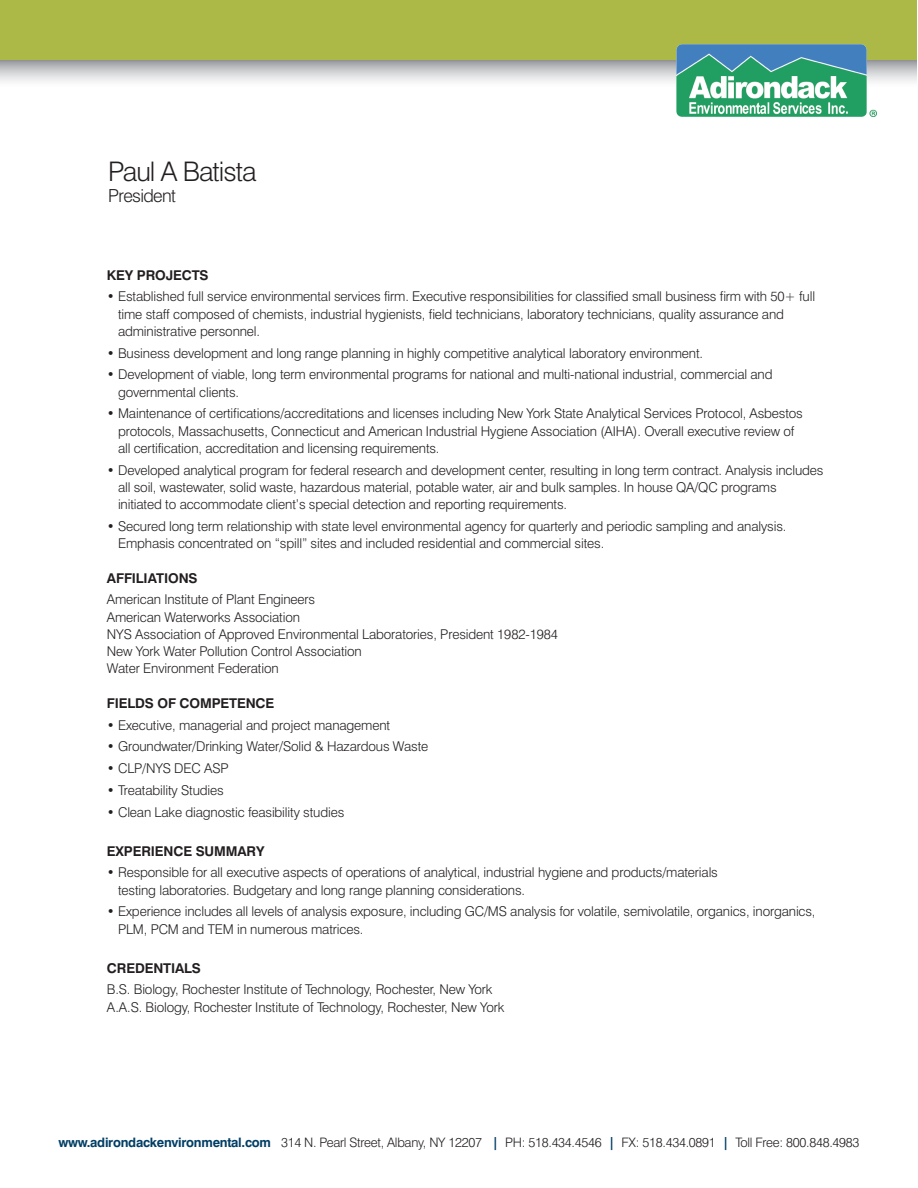
<style>
.page{position:relative;width:918px;height:1188px;background:#fff}
.page>*{position:absolute;margin:0;border:0;box-sizing:border-box;transform-origin:0 0}
.t1{font:300 27px "Swiss 721 BT";letter-spacing:-.035em;color:#231f20}
.t2{font:300 18px "Swiss 721 BT";letter-spacing:-.035em;color:#231f20}
.t3{font:300 13.5px/17.2px "Swiss 721 BT";letter-spacing:-.01em;color:#231f20}
.t4{font:700 13.5px "Swiss 721 BT";letter-spacing:-.01em;color:#231f20}
.t5{font:300 13.05px "Swiss 721 BT";letter-spacing:-.02em;color:#231f20}
.s1{font-weight:700;color:#003e65}
</style>
<div class="page">
<div style="left:0;top:0;width:917px;height:60px;background:#adb946"></div>
<img style="left:676px;top:44px;width:191px;height:73px;border-radius:6px">
<svg style="left:869px;top:109px;width:8px;height:8px"></svg>
<h1 class="t1" style="left:108px;top:162px;width:150px">Paul A Batista</h1>
<h2 class="t2" style="left:108px;top:189px;width:69px">President</h2>
<p class="t4" style="left:107px;top:270px;width:103px">KEY PROJECTS</p>
<p class="t3" style="left:118px;top:289px;width:699px;text-indent:-11px">• Established full service environmental services firm. Executive responsibilities for classified small business firm with 50+ full time staff composed of chemists, industrial hygienists, field technicians, laboratory technicians, quality assurance and administrative personnel.</p>
<p class="t3" style="left:107px;top:346px;width:598px">• Business development and long range planning in highly competitive analytical laboratory environment.</p>
<p class="t3" style="left:118px;top:367px;width:656px;text-indent:-11px">• Development of viable, long term environmental programs for national and multi-national industrial, commercial and governmental clients.</p>
<p class="t3" style="left:118px;top:406px;width:686px;text-indent:-11px">• Maintenance of certifications/accreditations and licenses including New York State Analytical Services Protocol, Asbestos protocols, Massachusetts, Connecticut and American Industrial Hygiene Association (AIHA). Overall executive review of all certification, accreditation and licensing requirements.</p>
<p class="t3" style="left:118px;top:463px;width:707px;text-indent:-11px">• Developed analytical program for federal research and development center, resulting in long term contract. Analysis includes all soil, wastewater, solid waste, hazardous material, potable water, air and bulk samples. In house QA/QC programs initiated to accommodate client’s special detection and reporting requirements.</p>
<p class="t3" style="left:118px;top:519px;width:670px;text-indent:-11px">• Secured long term relationship with state level environmental agency for quarterly and periodic sampling and analysis.<br>Emphasis concentrated on “spill” sites and included residential and commercial sites.</p>
<p class="t4" style="left:107px;top:573px;width:92px">AFFILIATIONS</p>
<p class="t3" style="left:107px;top:592px;width:453px">American Institute of Plant Engineers<br>American Waterworks Association<br>NYS Association of Approved Environmental Laboratories, President 1982-1984<br>New York Water Pollution Control Association<br>Water Environment Federation</p>
<p class="t4" style="left:107px;top:698px;width:169px">FIELDS OF COMPETENCE</p>
<p class="t3" style="left:107px;top:718px;width:285px">• Executive, managerial and project management</p>
<p class="t3" style="left:107px;top:739px;width:323px">• Groundwater/Drinking Water/Solid &amp; Hazardous Waste</p>
<p class="t3" style="left:107px;top:761px;width:123px">• CLP/NYS DEC ASP</p>
<p class="t3" style="left:107px;top:783px;width:118px">• Treatability Studies</p>
<p class="t3" style="left:107px;top:805px;width:239px">• Clean Lake diagnostic feasibility studies</p>
<p class="t4" style="left:107px;top:846px;width:159px">EXPERIENCE SUMMARY</p>
<p class="t3" style="left:118px;top:865px;width:601px;text-indent:-11px">• Responsible for all executive aspects of operations of analytical, industrial hygiene and products/materials testing laboratories. Budgetary and long range planning considerations.</p>
<p class="t3" style="left:118px;top:904px;width:699px;text-indent:-11px">• Experience includes all levels of analysis exposure, including GC/MS analysis for volatile, semivolatile, organics, inorganics,<br>PLM, PCM and TEM in numerous matrices.</p>
<p class="t4" style="left:107px;top:963px;width:95px">CREDENTIALS</p>
<p class="t3" style="left:107px;top:982px;width:399px">B.S. Biology, Rochester Institute of Technology, Rochester, New York<br>A.A.S. Biology, Rochester Institute of Technology, Rochester, New York</p>
<p class="t5" style="left:59px;top:1138px;width:802px"><span class="s1">www.adirondackenvironmental.com</span> 314 N. Pearl Street, Albany, NY 12207 <span class="s1">|</span> PH: 518.434.4546 <span class="s1">|</span> FX: 518.434.0891 <span class="s1">|</span> Toll Free: 800.848.4983</p>
</div>
